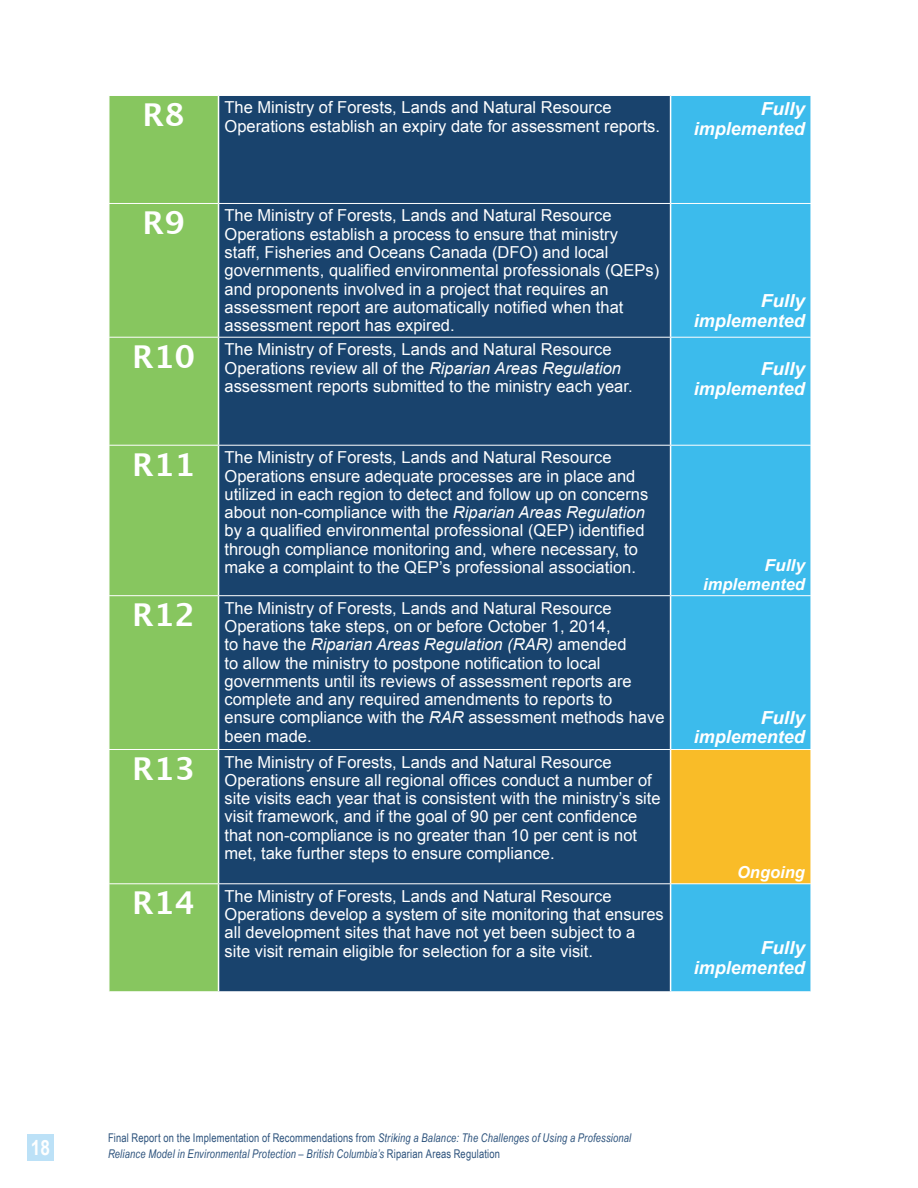
<style>
.page{position:relative;width:918px;height:1188px;background:#fff}
.page>*{position:absolute;margin:0;border:0;box-sizing:border-box;transform-origin:0 0}
.Body_Text{font:700 31.5px "Lucida Grande";color:#fff}
.t1{font:700 21px "Arial Narrow";color:#fff}
.Body_Text-2{font:italic 700 18px/20px "Arial";color:#fff;text-align:right;scale:1.05 1}
.Table_Paragraph{font:16.5px/18.3px "Arial";color:#fff}
.Body_Text-3{font:16.5px/18.3px "Arial";color:#fff}
.Table_Paragraph-2{font:italic 700 16.5px/18.3px "Arial";color:#fff;text-align:right;scale:1.05 1}
.Table_Paragraph-3{font:italic 700 16.5px "Arial";color:#fff}
.t2{font:italic 12px/16.5px "Arial Narrow";letter-spacing:.015em;color:#2c527c;scale:.95 1}
.s1{font-style:italic}
.s2{font-style:normal}
</style>
<div class="page">
<div style="left:27px;top:1134px;width:27px;height:27px;background:#bce1f7"></div>
<div style="left:110px;top:96px;width:108px;height:895px;background:#87c65f"></div>
<div style="left:219px;top:96px;width:451px;height:895px;background:#19436d"></div>
<div style="left:671px;top:96px;width:140px;height:895px;background:#3cbbec"></div>
<div style="left:671px;top:749px;width:140px;height:135px;background:#f9bc28"></div>
<hr style="left:109px;top:203px;width:110px;height:1px;background:#fff">
<hr style="left:219px;top:203px;width:452px;height:1px;background:#fff">
<hr style="left:671px;top:203px;width:140px;height:1px;background:#fff">
<hr style="left:109px;top:337px;width:110px;height:1px;background:#fff">
<hr style="left:219px;top:337px;width:452px;height:1px;background:#fff">
<hr style="left:671px;top:337px;width:140px;height:1px;background:#fff">
<hr style="left:109px;top:445px;width:110px;height:1px;background:#fff">
<hr style="left:219px;top:445px;width:452px;height:1px;background:#fff">
<hr style="left:671px;top:445px;width:140px;height:1px;background:#fff">
<hr style="left:109px;top:595px;width:110px;height:1px;background:#fff">
<hr style="left:219px;top:595px;width:452px;height:1px;background:#fff">
<hr style="left:671px;top:595px;width:140px;height:1px;background:#fff">
<hr style="left:109px;top:749px;width:110px;height:1px;background:#fff">
<hr style="left:219px;top:749px;width:452px;height:1px;background:#fff">
<hr style="left:671px;top:749px;width:140px;height:1px;background:#fff">
<hr style="left:109px;top:883px;width:110px;height:1px;background:#fff">
<hr style="left:219px;top:883px;width:452px;height:1px;background:#fff">
<hr style="left:671px;top:883px;width:140px;height:1px;background:#fff">
<p class="Body_Text" style="left:142px;top:89px;width:44px">R8</p>
<p class="Table_Paragraph" style="left:225px;top:99px;width:437px">The Ministry of Forests, Lands and Natural Resource<br>Operations establish an expiry date for assessment reports.</p>
<p class="Body_Text-2" style="left:694px;top:99px;width:107px">Fully implemented</p>
<p class="Body_Text" style="left:142px;top:197px;width:44px">R9</p>
<p class="Body_Text-3" style="left:225px;top:207px;width:436px">The Ministry of Forests, Lands and Natural Resource Operations establish a process to ensure that ministry<br>staff, Fisheries and Oceans Canada (DFO) and local governments, qualified environmental professionals (QEPs) and proponents involved in a project that requires an assessment report are automatically notified when that assessment report has expired.</p>
<p class="Body_Text" style="left:132px;top:331px;width:65px">R10</p>
<p class="Table_Paragraph" style="left:225px;top:340px;width:410px">The Ministry of Forests, Lands and Natural Resource<br>Operations review all of the <span class="s1">Riparian Areas Regulation </span>assessment reports submitted to the ministry each year.</p>
<p class="Body_Text" style="left:132px;top:439px;width:65px">R11</p>
<p class="Table_Paragraph" style="left:225px;top:448px;width:425px">The Ministry of Forests, Lands and Natural Resource Operations ensure adequate processes are in place and utilized in each region to detect and follow up on concerns about non-compliance with the <span class="s1">Riparian Areas Regulation </span>by a qualified environmental professional (QEP) identified through compliance monitoring and, where necessary, to make a complaint to the QEP’s professional association.</p>
<p class="Body_Text" style="left:132px;top:590px;width:65px">R12</p>
<p class="Body_Text-3" style="left:225px;top:599px;width:442px">The Ministry of Forests, Lands and Natural Resource Operations take steps, on or before October 1, 2014,<br>to have the <span class="s1">Riparian Areas Regulation (RAR)</span> amended<br>to allow the ministry to postpone notification to local governments until its reviews of assessment reports are complete and any required amendments to reports to ensure compliance with the <span class="s1">RAR</span> assessment methods have been made.</p>
<p class="Body_Text" style="left:132px;top:743px;width:65px">R13</p>
<p class="Table_Paragraph" style="left:225px;top:753px;width:438px">The Ministry of Forests, Lands and Natural Resource Operations ensure all regional offices conduct a number of site visits each year that is consistent with the ministry’s site visit framework, and if the goal of 90 per cent confidence that non-compliance is no greater than 10 per cent is not met, take further steps to ensure compliance.</p>
<p class="Body_Text" style="left:132px;top:878px;width:65px">R14</p>
<p class="Body_Text-3" style="left:225px;top:887px;width:441px">The Ministry of Forests, Lands and Natural Resource Operations develop a system of site monitoring that ensures all development sites that have not yet been subject to a site visit remain eligible for selection for a site visit.</p>
<p class="Body_Text-2" style="left:694px;top:292px;width:107px">Fully implemented</p>
<p class="Body_Text-2" style="left:694px;top:360px;width:107px">Fully implemented</p>
<p class="Table_Paragraph-2" style="left:703px;top:557px;width:98px">Fully implemented</p>
<p class="Body_Text-2" style="left:694px;top:708px;width:107px">Fully implemented</p>
<p class="Table_Paragraph-3" style="left:737px;top:861px;width:69px">Ongoing</p>
<p class="Body_Text-2" style="left:694px;top:938px;width:107px">Fully implemented</p>
<p class="t1" style="left:31px;top:1132px;width:21px">18</p>
<p class="t2" style="left:108px;top:1129px;width:552px"><span class="s2">Final Report on the Implementation of Recommendations from</span> Striking a Balance: The Challenges of Using a Professional<br>Reliance Model in Environmental Protection – British Columbia’s <span class="s2">Riparian Areas Regulation</span></p>
</div>
